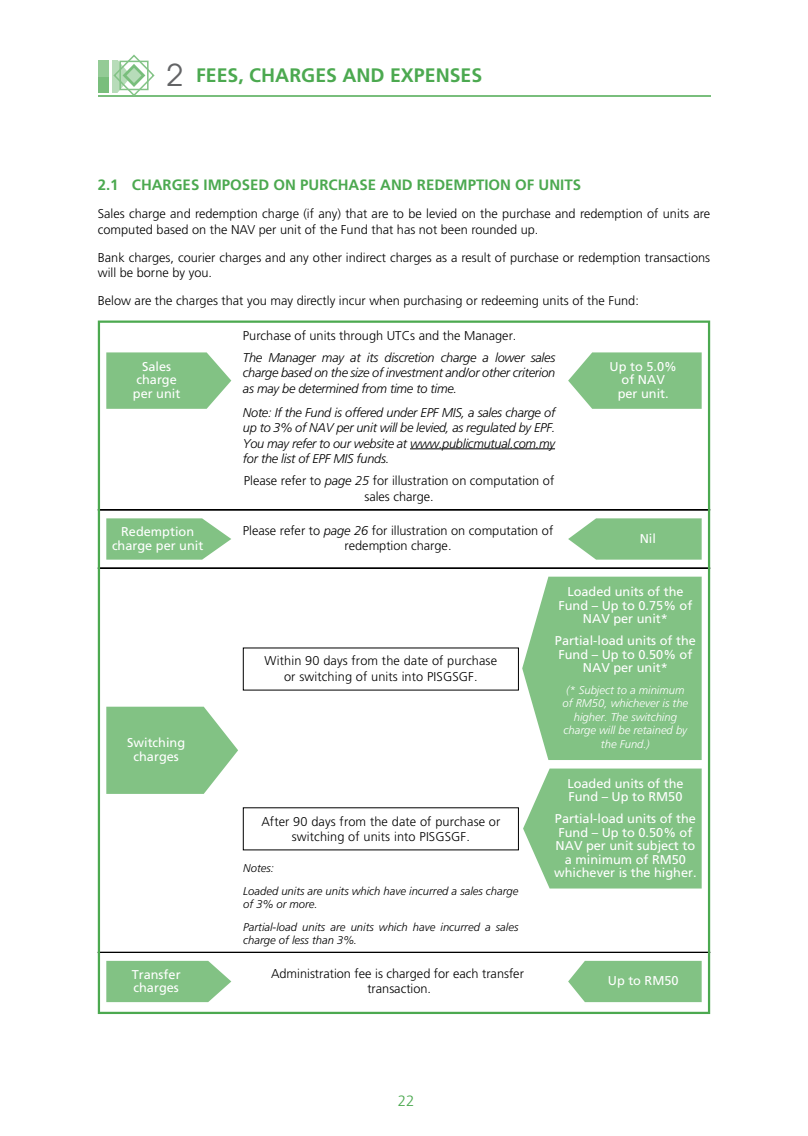
<style>
.page{position:relative;width:808px;height:1136px;background:#fff}
.page>*{position:absolute;margin:0;border:0;box-sizing:border-box;transform-origin:0 0}
.t1{font:700 19.5px "Frutiger";color:#4ca950}
.t2{font:700 15px "Frutiger";color:#4ca950}
.t3{font:300 15px "Frutiger";color:#4ca950}
.t4{font:300 12.75px/15.3px "Frutiger";color:#000;text-align:center}
.t5{font:12.75px/13.5px "Frutiger";color:#fff;text-align:center}
.t6{font:italic 300 12.75px/15.3px "Frutiger";letter-spacing:-.02em;color:#000;text-align:justify}
.t7{font:italic 300 11.25px/22.5px "Frutiger";color:#000}
.t8{font:italic 300 11.25px/13.5px "Frutiger";color:#fff;text-align:center}
.s1{font-family:"Avant Garde";font-weight:400;font-size:30px;color:#636466}
.s2{font-style:italic}
</style>
<div class="page">
<svg style="left:98px;top:320px;width:612px;height:693px"></svg>
<svg style="left:568px;top:960px;width:134px;height:41px;background:#8cc78e"></svg>
<svg style="left:106px;top:960px;width:125px;height:41px;background:#8fc891"></svg>
<svg style="left:523px;top:768px;width:179px;height:120px;background:#8cc68d"></svg>
<svg style="left:522px;top:576px;width:180px;height:184px;background:#8cc78e"></svg>
<svg style="left:106px;top:706px;width:132px;height:87px;background:#92ca94"></svg>
<svg style="left:568px;top:518px;width:134px;height:41px;background:#90c892"></svg>
<svg style="left:106px;top:518px;width:125px;height:41px;background:#91c993"></svg>
<svg style="left:568px;top:352px;width:134px;height:57px;background:#8ec890"></svg>
<svg style="left:106px;top:352px;width:125px;height:57px;background:#8fc891"></svg>
<hr style="left:410px;top:448px;width:145px;height:1px;background:#000">
<hr style="left:98px;top:95px;width:612px;height:2px;background:#79be7c">
<svg style="left:98px;top:54px;width:57px;height:41px"></svg>
<h1 class="t1" style="left:166px;top:64px;width:317px"><span class="s1">2</span> FEES, CHARGES AND EXPENSES</h1>
<p class="t2" style="left:98px;top:176px;width:485px">2.1 CHARGES IMPOSED ON PURCHASE AND REDEMPTION OF UNITS</p>
<p class="t4" style="left:98px;top:206px;width:614px;text-align:left">Sales charge and redemption charge (if any) that are to be levied on the purchase and redemption of units are computed based on the NAV per unit of the Fund that has not been rounded up.</p>
<p class="t4" style="left:98px;top:250px;width:614px;text-align:left">Bank charges, courier charges and any other indirect charges as a result of purchase or redemption transactions will be borne by you.</p>
<p class="t4" style="left:98px;top:293px;width:543px">Below are the charges that you may directly incur when purchasing or redeeming units of the Fund:</p>
<p class="t5" style="left:133px;top:360px;width:49px">Sales charge per unit</p>
<p class="t5" style="left:112px;top:525px;width:93px">Redemption charge per unit</p>
<p class="t4" style="left:243px;top:328px;width:275px">Purchase of units through UTCs and the Manager.</p>
<p class="t6" style="left:243px;top:350px;width:314px">The Manager may at its discretion charge a lower sales charge based on the size of investment and/or other criterion as may be determined from time to time.</p>
<p class="t6" style="left:243px;top:405px;width:314px">Note: If the Fund is offered under EPF MIS, a sales charge of up to 3% of NAV per unit will be levied, as regulated by EPF.<br>You may refer to our website at www.publicmutual.com.my for the list of EPF MIS funds.</p>
<p class="t4" style="left:244px;top:473px;width:312px">Please refer to <span class="s2">page 25</span> for illustration on computation of sales charge.</p>
<p class="t4" style="left:243px;top:523px;width:312px">Please refer to <span class="s2">page 26</span> for illustration on computation of redemption charge.</p>
<p class="t5" style="left:610px;top:360px;width:69px">Up to 5.0% of NAV<br>per unit.</p>
<p class="t5" style="left:640px;top:531px;width:18px">Nil</p>
<p class="t5" style="left:558px;top:584px;width:135px">Loaded units of the<br>Fund – Up to 0.75% of<br>NAV per unit*</p>
<p class="t5" style="left:555px;top:634px;width:143px">Partial-load units of the<br>Fund – Up to 0.50% of<br>NAV per unit*</p>
<p class="t8" style="left:562px;top:683px;width:127px">(* Subject to a minimum of RM50, whichever is the higher. The switching charge will be retained by</p>
<p class="t4" style="left:265px;top:653px;width:234px">Within 90 days from the date of purchase or switching of units into PISGSGF.</p>
<p class="t5" style="left:127px;top:736px;width:60px">Switching</p>
<p class="t8" style="left:601px;top:737px;width:50px">the Fund.)</p>
<p class="t5" style="left:133px;top:749px;width:47px">charges</p>
<p class="t5" style="left:132px;top:967px;width:50px;text-align:left">Transfer charges</p>
<p class="t4" style="left:261px;top:813px;width:241px">After 90 days from the date of purchase or switching of units into PISGSGF.</p>
<p class="t7" style="left:243px;top:857px;width:277px">Notes:<br>Loaded units are units which have incurred a sales charge</p>
<p class="t7" style="left:243px;top:893px;width:277px">of 3% or more.<br>Partial-load units are units which have incurred a sales</p>
<p class="t7" style="left:243px;top:929px;width:115px">charge of less than 3%.</p>
<p class="t4" style="left:271px;top:965px;width:254px">Administration fee is charged for each transfer transaction.</p>
<p class="t5" style="left:567px;top:776px;width:118px;text-align:left">Loaded units of the<br>Fund – Up to RM50</p>
<p class="t5" style="left:554px;top:812px;width:144px">Partial-load units of the<br>Fund – Up to 0.50% of<br>NAV per unit subject to a minimum of RM50 whichever is the higher.</p>
<p class="t5" style="left:608px;top:974px;width:72px">Up to RM50</p>
<p class="t3" style="left:398px;top:1092px;width:18px">22</p>
</div>
